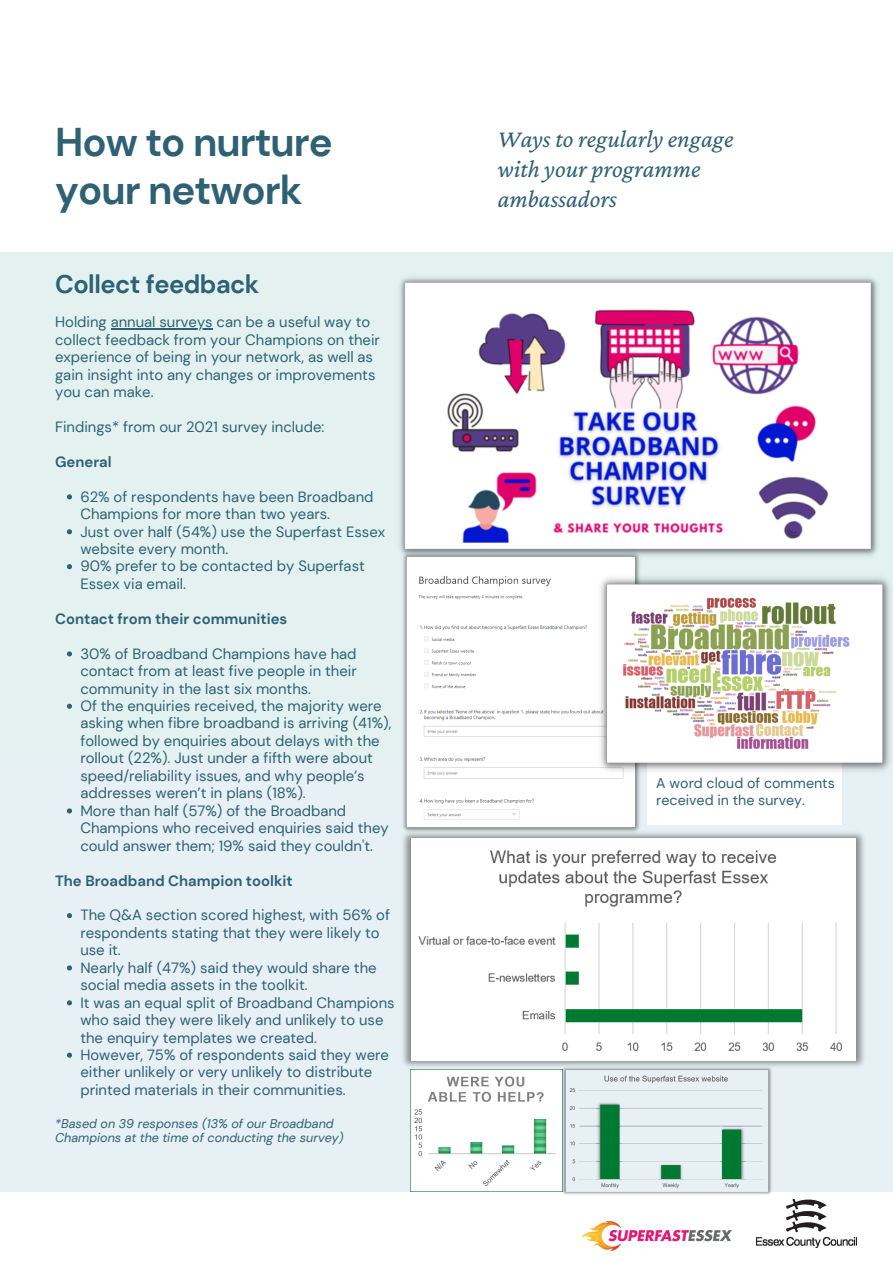
<style>
.page{position:relative;width:893px;height:1263px;background:#fff}
.page>*{position:absolute;margin:0;border:0;box-sizing:border-box;transform-origin:0 0}
.t1{font:700 40.05px "DM Sans";letter-spacing:-.025em;color:#2e6173}
.t2{font:700 25.5px "DM Sans";letter-spacing:-.02em;color:#2e6173}
.t3{font:italic 25.05px/29.8px "Crimson Pro";color:#2e6173}
.t4{font:14.85px/17.5px "DM Sans";color:#2e6173}
.t5{font:700 14.85px "DM Sans";color:#2e6173}
.t6{font:14.25px/16.9px "DM Sans";color:#2e6173}
.t7{font:italic 12.6px/14.6px "DM Sans";color:#2e6173}
</style>
<div class="page">
<div style="left:0;top:252px;width:893px;height:508px;background:#e3f2f1"></div>
<img style="left:756px;top:1199px;width:100px;height:49px">
<div style="left:0;top:760px;width:893px;height:432px;background:#e7f0f4"></div>
<img style="left:581px;top:1221px;width:150px;height:29px">
<img style="left:400px;top:277px;width:478px;height:279px">
<div style="left:647px;top:760px;width:195px;height:65px;background:#fff"></div>
<img style="left:400px;top:549px;width:241px;height:281px">
<img style="left:596px;top:573px;width:294px;height:202px">
<svg style="left:67px;top:494px;width:5px;height:5px"></svg>
<svg style="left:67px;top:529px;width:5px;height:5px"></svg>
<svg style="left:67px;top:564px;width:5px;height:5px"></svg>
<svg style="left:67px;top:651px;width:5px;height:5px"></svg>
<svg style="left:67px;top:704px;width:5px;height:5px"></svg>
<svg style="left:67px;top:808px;width:5px;height:5px"></svg>
<svg style="left:67px;top:913px;width:5px;height:5px"></svg>
<svg style="left:67px;top:965px;width:5px;height:5px"></svg>
<svg style="left:67px;top:1000px;width:5px;height:5px"></svg>
<svg style="left:67px;top:1053px;width:5px;height:5px"></svg>
<hr style="left:111px;top:328px;width:102px;height:1px;background:#2e6173">
<img style="left:410px;top:1070px;width:152px;height:121px">
<img style="left:403px;top:830px;width:461px;height:240px">
<img style="left:562px;top:1066px;width:210px;height:129px">
<p class="t1" style="left:55px;top:116px;width:279px">How to nurture</p>
<p class="t1" style="left:55px;top:164px;width:249px">your network</p>
<p class="t2" style="left:55px;top:268px;width:206px">Collect feedback</p>
<p class="t4" style="left:55px;top:313px;width:326px">Holding annual surveys can be a useful way to collect feedback from your Champions on their experience of being in your network, as well as gain insight into any changes or improvements you can make.</p>
<p class="t4" style="left:55px;top:418px;width:271px">Findings* from our 2021 survey include:</p>
<p class="t5" style="left:55px;top:452px;width:58px">General</p>
<p class="t4" style="left:80px;top:488px;width:295px">62% of respondents have been Broadband<br>Champions for more than two years.</p>
<p class="t4" style="left:80px;top:523px;width:306px">Just over half (54%) use the Superfast Essex website every month.</p>
<p class="t4" style="left:80px;top:558px;width:286px">90% prefer to be contacted by Superfast<br>Essex via email.</p>
<p class="t5" style="left:55px;top:609px;width:234px">Contact from their communities</p>
<p class="t4" style="left:80px;top:645px;width:278px;text-align:justify">30% of Broadband Champions have had contact from at least five people in their community in the last six months.</p>
<p class="t4" style="left:80px;top:697px;width:312px">Of the enquiries received, the majority were asking when fibre broadband is arriving (41%), followed by enquiries about delays with the rollout (22%). Just under a fifth were about speed/reliability issues, and why people’s addresses weren’t in plans (18%).</p>
<p class="t4" style="left:80px;top:802px;width:310px">More than half (57%) of the Broadband<br>Champions who received enquiries said they could answer them; 19% said they couldn't.</p>
<p class="t5" style="left:55px;top:871px;width:239px">The Broadband Champion toolkit</p>
<p class="t4" style="left:80px;top:906px;width:311px">The Q&amp;A section scored highest, with 56% of respondents stating that they were likely to use it.</p>
<p class="t4" style="left:80px;top:959px;width:298px">Nearly half (47%) said they would share the social media assets in the toolkit.</p>
<p class="t4" style="left:80px;top:994px;width:316px">It was an equal split of Broadband Champions who said they were likely and unlikely to use the enquiry templates we created.</p>
<p class="t4" style="left:80px;top:1046px;width:310px">However, 75% of respondents said they were either unlikely or very unlikely to distribute printed materials in their communities.</p>
<p class="t7" style="left:55px;top:1116px;width:290px">*Based on 39 responses (13% of our Broadband<br>Champions at the time of conducting the survey)</p>
<p class="t3" style="left:498px;top:124px;width:237px">Ways to regularly engage with your programme ambassadors</p>
<p class="t6" style="left:656px;top:774px;width:180px">A word cloud of comments received in the survey.</p>
</div>
